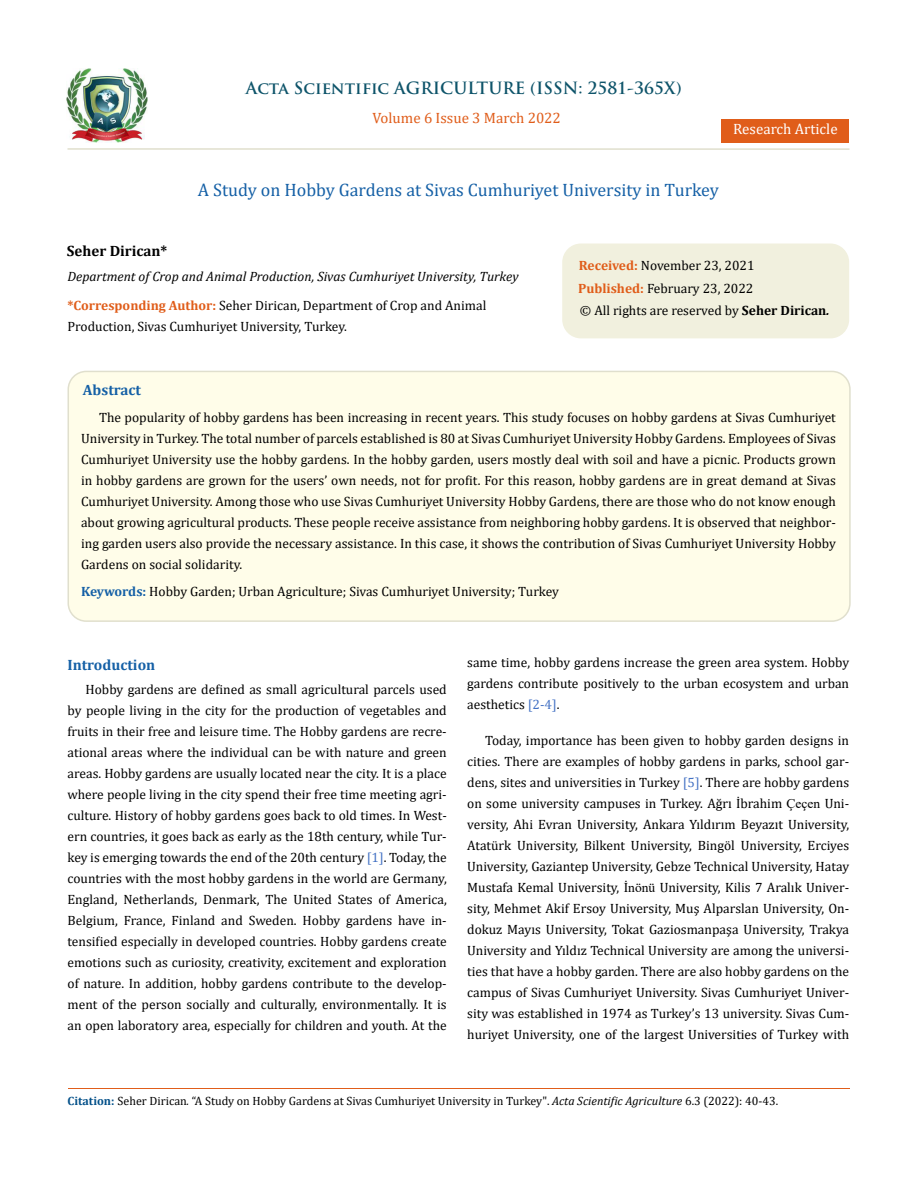
<style>
.page{position:relative;width:917px;height:1188px;background:#fff}
.page>*{position:absolute;margin:0;border:0;box-sizing:border-box;transform-origin:0 0}
.t1{font:18px "Cambria";color:#1560a6}
.t2{font:700 16.5px "Trajan Pro";color:#0e546a}
.t3{font:15px "Cambria";color:#e05d1a}
.t4{font:700 15px "Cambria";color:#1560a6}
.t5{font:15px "Cambria";color:#fff}
.t6{font:700 15px "Cambria";color:#000}
.t7{font:13.5px/21px "Cambria";color:#000;text-align:justify}
.t8{font:italic 13.5px/28.5px "Cambria";color:#000}
.t9{font:12px "Cambria";color:#000}
.s1{font-weight:700;font-style:normal;color:#e05d1a}
.s2{font-style:normal}
.s3{font-weight:700;color:#e05d1a}
.s4{font-weight:700}
.s5{font-weight:700;font-style:italic}
.s6{font-weight:700;color:#1560a6}
.s7{color:#4472c4}
.s8{font-family:"Times New Roman"}
.s9{font-weight:700;color:#035089}
.s10{font-style:italic}
</style>
<div class="page">
<img style="left:67px;top:68px;width:80px;height:74px">
<div style="left:721px;top:119px;width:128px;height:23px;background:#e05d1a"></div>
<div style="left:563px;top:244px;width:285px;height:94px;background:#f1f0de;border-radius:18px"></div>
<div style="left:562px;top:244px;width:287px;height:94px;border:2px solid #f1f0de;border-radius:18px"></div>
<div style="left:68px;top:371px;width:781px;height:250px;background:#fffde9;border-radius:18px"></div>
<div style="left:67px;top:371px;width:783px;height:251px;border:2px solid #e0dfcd;border-radius:18px"></div>
<hr style="left:68px;top:1088px;width:781px;height:1px;background:#e05d1a">
<hr style="left:67px;top:148px;width:782px;height:2px;background:#e0dfcd">
<p class="t2" style="left:246px;top:77px;width:437px">Acta Scientific AGRICULTURE (ISSN: 2581-365X)</p>
<p class="t3" style="left:372px;top:109px;width:190px">Volume 6 Issue 3 March 2022</p>
<p class="t5" style="left:733px;top:120px;width:106px">Research Article</p>
<h1 class="t1" style="left:198px;top:180px;width:522px">A Study on Hobby Gardens at Sivas Cumhuriyet University in Turkey</h1>
<p class="t6" style="left:67px;top:240px;width:102px">Seher Dirican*</p>
<p class="t8" style="left:67px;top:262px;width:452px">Department of Crop and Animal Production, Sivas Cumhuriyet University, Turkey <span class="s1">*Corresponding Author:</span> <span class="s2">Seher Dirican, Department of Crop and Animal</span></p>
<p class="t7" style="left:67px;top:316px;width:281px">Production, Sivas Cumhuriyet University, Turkey.</p>
<p class="t7" style="left:578px;top:254px;width:178px;line-height:23px"><span class="s3">Received:</span> November 23, 2021<br><span class="s3">Published:</span> February 23, 2022</p>
<p class="t7" style="left:580px;top:300px;width:251px">© All rights are reserved by <span class="s4">Seher Dirican</span><span class="s5">.</span></p>
<p class="t4" style="left:83px;top:379px;width:60px">Abstract</p>
<p class="t7" style="left:81px;top:407px;width:756px;text-indent:18px">The popularity of hobby gardens has been increasing in recent years. This study focuses on hobby gardens at Sivas Cumhuriyet University in Turkey. The total number of parcels established is 80 at Sivas Cumhuriyet University Hobby Gardens. Employees of Sivas Cumhuriyet University use the hobby gardens. In the hobby garden, users mostly deal with soil and have a picnic. Products grown in hobby gardens are grown for the users’ own needs, not for profit. For this reason, hobby gardens are in great demand at Sivas Cumhuriyet University. Among those who use Sivas Cumhuriyet University Hobby Gardens, there are those who do not know enough about growing agricultural products. These people receive assistance from neighboring hobby gardens. It is observed that neighbor&shy;ing garden users also provide the necessary assistance. In this case, it shows the contribution of Sivas Cumhuriyet University Hobby Gardens on social solidarity.</p>
<p class="t7" style="left:81px;top:581px;width:479px"><span class="s6">Keywords:</span> Hobby Garden; Urban Agriculture; Sivas Cumhuriyet University; Turkey</p>
<p class="t4" style="left:67px;top:654px;width:89px">Introduction</p>
<p class="t7" style="left:67px;top:678px;width:381px;text-indent:18px">Hobby gardens are defined as small agricultural parcels used by people living in the city for the production of vegetables and fruits in their free and leisure time. The Hobby gardens are recre&shy;ational areas where the individual can be with nature and green areas. Hobby gardens are usually located near the city. It is a place where people living in the city spend their free time meeting agri&shy;culture. History of hobby gardens goes back to old times. In West&shy;ern countries, it goes back as early as the 18th century, while Tur&shy;key is emerging towards the end of the 20th century <span class="s7">[1]</span>. Today, the countries with the most hobby gardens in the world are Germany, England, Netherlands, Denmark, The United States of America, Belgium, France, Finland and Sweden. Hobby gardens have in&shy;tensified especially in developed countries. Hobby gardens create emotions such as curiosity, creativity, excitement and exploration of nature. In addition, hobby gardens contribute to the develop&shy;ment of the person socially and culturally, environmentally. It is an open laboratory area, especially for children and youth. At the</p>
<p class="t7" style="left:467px;top:652px;width:383px">same time, hobby gardens increase the green area system. Hobby gardens contribute positively to the urban ecosystem and urban aesthetics <span class="s7">[2-4]</span>.</p>
<p class="t7" style="left:467px;top:730px;width:383px;text-indent:18px">Today, importance has been given to hobby garden designs in cities. There are examples of hobby gardens in parks, school gar&shy;dens, sites and universities in Turkey <span class="s7">[5]</span>. There are hobby gardens on some university campuses in Turkey. Ağrı İbrahim <span class="s8">Çeçen</span> Uni&shy;versity, Ahi Evran University, Ankara Yıldırım Beyazıt University, Atatürk University, Bilkent University, Bingöl University, Erciyes University, Gaziantep University, Gebze Technical University, Hatay Mustafa Kemal University, <span class="s8">İnönü</span> University, Kilis 7 Aralık Univer&shy;sity, Mehmet Akif Ersoy University, Muş Alparslan University, On&shy;dokuz Mayıs University, Tokat Gaziosmanpaşa University, Trakya University and Yıldız Technical University are among the universi&shy;ties that have a hobby garden. There are also hobby gardens on the campus of Sivas Cumhuriyet University. Sivas Cumhuriyet Univer&shy;sity was established in 1974 as Turkey’s 13 university. Sivas Cum&shy;huriyet University, one of the largest Universities of Turkey with</p>
<p class="t9" style="left:68px;top:1094px;width:712px"><span class="s9">Citation:</span> Seher Dirican<span class="s10">.</span> “A Study on Hobby Gardens at Sivas Cumhuriyet University in Turkey". <span class="s10">Acta Scientific Agriculture</span> 6.3 (2022): 40-43.</p>
</div>
